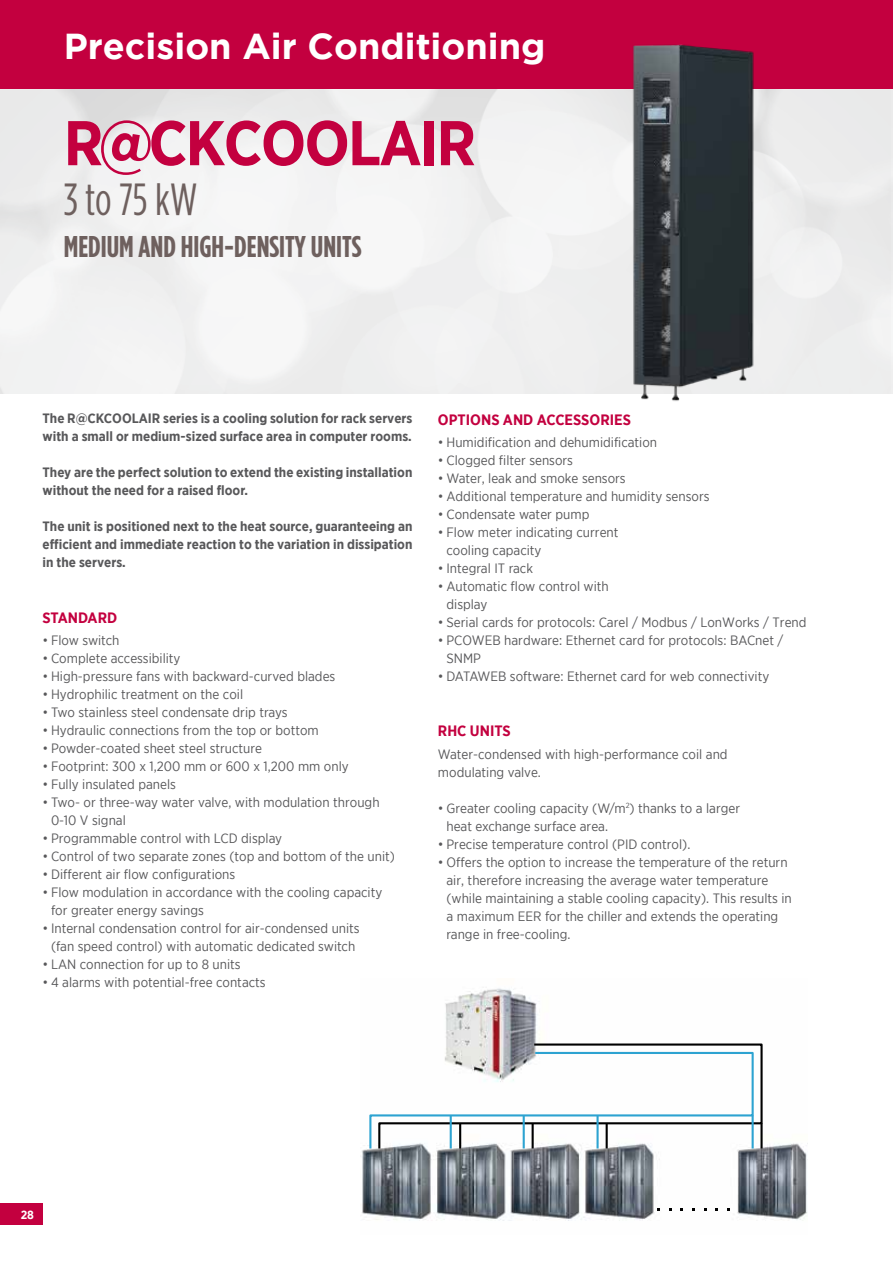
<style>
.page{position:relative;width:893px;height:1263px;background:#fff}
.page>*{position:absolute;margin:0;border:0;box-sizing:border-box;transform-origin:0 0}
.t1{font:700 63px "Gotham Narrow";letter-spacing:-.03em;color:#c3003f}
.t2{font:45px "Gotham Condensed";color:#6e605e}
.t3{font:700 36px "Gotham";color:#fff}
.t4{font:700 30px "Gotham Condensed";color:#6e605e}
.t5{font:700 15px "Gotham Narrow";color:#c3003f}
.t6{font:13.5px/18px "Gotham Narrow";color:#58585a}
.t7{font:700 13.5px/18px "Gotham Narrow";color:#58585a}
.t8{font:700 12px "Gotham Narrow";color:#fff}
</style>
<div class="page">
<div style="left:0;top:0;width:893px;height:89px;background:#c3003f"></div>
<div style="left:0;top:90px;width:893px;height:303px;background:#f1f2f2"></div>
<img style="left:362px;top:988px;width:445px;height:233px">
<svg style="left:368px;top:1042px;width:396px;height:108px"></svg>
<hr style="left:450px;top:1115px;width:2px;height:33px;background:#2da3d1">
<hr style="left:523px;top:1115px;width:2px;height:33px;background:#2da3d1">
<hr style="left:596px;top:1115px;width:3px;height:33px;background:#2da3d1">
<hr style="left:752px;top:1115px;width:2px;height:33px;background:#2da3d1">
<img style="left:388px;top:44px;width:505px;height:357px">
<div style="left:0;top:1203px;width:43px;height:22px;background:#c3003f"></div>
<h3 class="t3" style="left:64px;top:25px;width:483px">Precision Air Conditioning</h3>
<h1 class="t1" style="left:64px;top:103px;width:414px">R@CKCOOLAIR</h1>
<h2 class="t2" style="left:64px;top:173px;width:135px">3 to 75 kW</h2>
<h3 class="t4" style="left:64px;top:228px;width:299px">MEDIUM AND HIGH-DENSITY UNITS</h3>
<p class="t7" style="left:43px;top:409px;width:371px">The R@CKCOOLAIR series is a cooling solution for rack servers with a small or medium-sized surface area in computer rooms.</p>
<p class="t7" style="left:43px;top:463px;width:371px">They are the perfect solution to extend the existing installation without the need for a raised floor.</p>
<p class="t7" style="left:43px;top:517px;width:371px;text-align:justify">The unit is positioned next to the heat source, guaranteeing an efficient and immediate reaction to the variation in dissipation in the servers.</p>
<p class="t5" style="left:43px;top:608px;width:76px">STANDARD</p>
<p class="t6" style="left:43px;top:631px;width:78px">• Flow switch</p>
<p class="t6" style="left:43px;top:649px;width:140px">• Complete accessibility</p>
<p class="t6" style="left:43px;top:667px;width:294px">• High-pressure fans with backward-curved blades</p>
<p class="t6" style="left:43px;top:685px;width:202px">• Hydrophilic treatment on the coil</p>
<p class="t6" style="left:43px;top:703px;width:247px">• Two stainless steel condensate drip trays</p>
<p class="t6" style="left:43px;top:721px;width:278px">• Hydraulic connections from the top or bottom</p>
<p class="t6" style="left:43px;top:739px;width:221px">• Powder-coated sheet steel structure</p>
<p class="t6" style="left:43px;top:757px;width:308px">• Footprint: 300 x 1,200 mm or 600 x 1,200 mm only</p>
<p class="t6" style="left:43px;top:775px;width:135px">• Fully insulated panels</p>
<p class="t6" style="left:51px;top:793px;width:330px;text-indent:-9px">• Two- or three-way water valve, with modulation through<br>0-10 V signal</p>
<p class="t6" style="left:43px;top:829px;width:241px">• Programmable control with LCD display</p>
<p class="t6" style="left:43px;top:847px;width:354px">• Control of two separate zones (top and bottom of the unit)</p>
<p class="t6" style="left:43px;top:865px;width:194px">• Different air flow configurations</p>
<p class="t6" style="left:51px;top:883px;width:333px;text-indent:-9px">• Flow modulation in accordance with the cooling capacity for greater energy savings</p>
<p class="t6" style="left:43px;top:919px;width:319px;text-align:center">• Internal condensation control for air-condensed units (fan speed control) with automatic dedicated switch</p>
<p class="t6" style="left:43px;top:955px;width:200px">• LAN connection for up to 8 units</p>
<p class="t6" style="left:43px;top:973px;width:225px">• 4 alarms with potential-free contacts</p>
<p class="t5" style="left:438px;top:410px;width:195px">OPTIONS AND ACCESSORIES</p>
<p class="t6" style="left:438px;top:433px;width:221px">• Humidification and dehumidification</p>
<p class="t6" style="left:438px;top:451px;width:137px">• Clogged filter sensors</p>
<p class="t6" style="left:438px;top:469px;width:189px">• Water, leak and smoke sensors</p>
<p class="t6" style="left:438px;top:487px;width:273px">• Additional temperature and humidity sensors</p>
<p class="t6" style="left:438px;top:505px;width:153px">• Condensate water pump</p>
<p class="t6" style="left:446px;top:523px;width:174px;text-indent:-9px">• Flow meter indicating current cooling capacity</p>
<p class="t6" style="left:438px;top:559px;width:96px">• Integral IT rack</p>
<p class="t6" style="left:446px;top:577px;width:164px;text-indent:-9px">• Automatic flow control with display</p>
<p class="t6" style="left:438px;top:613px;width:370px">• Serial cards for protocols: Carel / Modbus / LonWorks / Trend</p>
<p class="t6" style="left:446px;top:631px;width:338px;text-indent:-9px">• PCOWEB hardware: Ethernet card for protocols: BACnet /<br>SNMP</p>
<p class="t6" style="left:438px;top:667px;width:333px">• DATAWEB software: Ethernet card for web connectivity</p>
<p class="t5" style="left:438px;top:721px;width:74px">RHC UNITS</p>
<p class="t6" style="left:438px;top:745px;width:291px">Water-condensed with high-performance coil and modulating valve.</p>
<p class="t6" style="left:446px;top:798px;width:295px;text-indent:-8px">• Greater cooling capacity (W/m<sup>2</sup>) thanks to a larger heat exchange surface area.</p>
<p class="t6" style="left:438px;top:834px;width:254px">• Precise temperature control (PID control).</p>
<p class="t6" style="left:446px;top:852px;width:347px;text-indent:-9px">• Offers the option to increase the temperature of the return air, therefore increasing the average water temperature (while maintaining a stable cooling capacity). This results in a maximum EER for the chiller and extends the operating range in free-cooling.</p>
<p class="t8" style="left:21px;top:1207px;width:15px">28</p>
</div>
